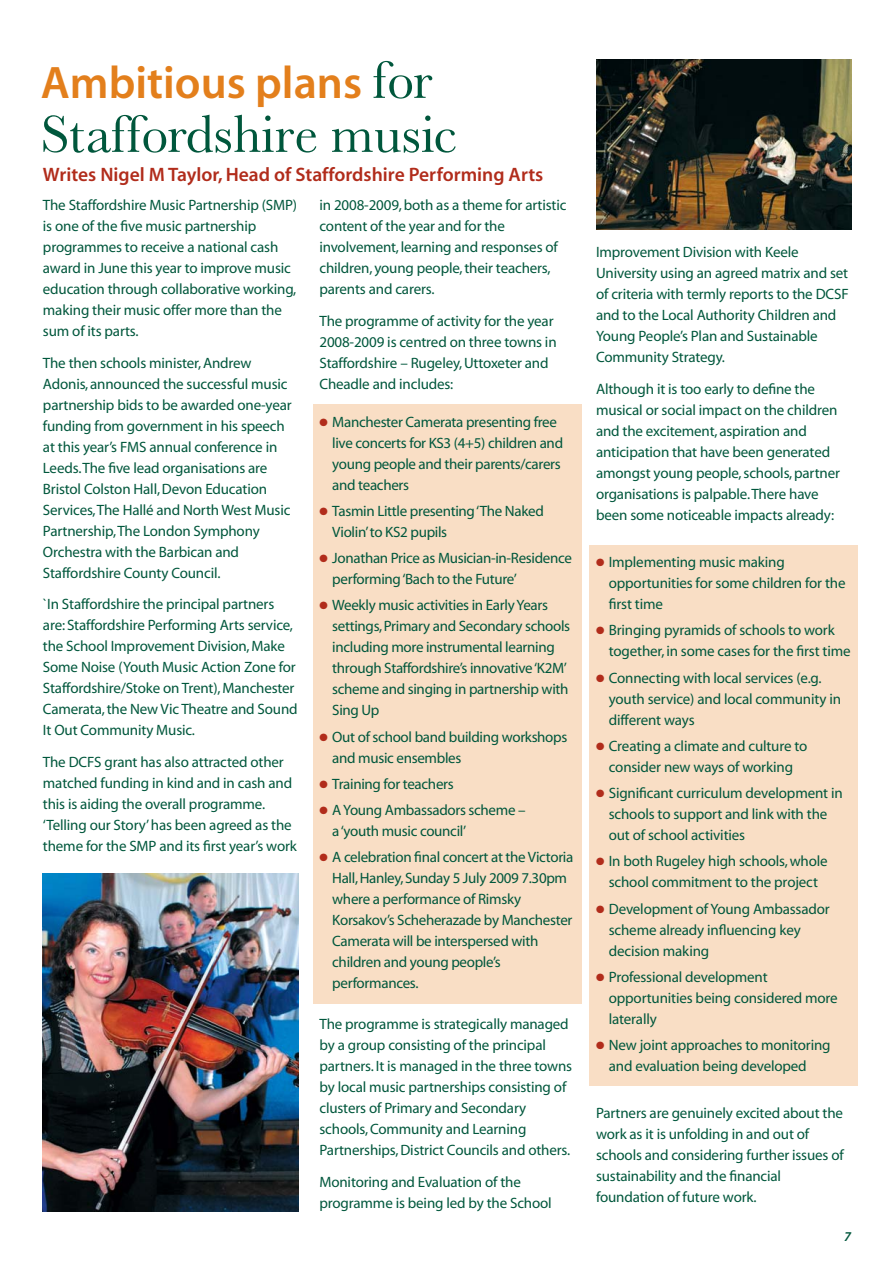
<style>
.page{position:relative;width:893px;height:1263px;background:#fff}
.page>*{position:absolute;margin:0;border:0;box-sizing:border-box;transform-origin:0 0}
.t1{font:54px "Baskerville No 2 BT";letter-spacing:-.035em;color:#00573c}
.t2{font:45.75px "Myriad MM 565 600";color:#e37f1c}
.t3{font:19.5px "Myriad MM 565 600";color:#b12c1b}
.t4{font:15px/21px "Myriad MM 400 600";letter-spacing:-.01em;color:#00573c}
.t5{font:13.5px "Myriad MM It 565 600";color:#00573c}
.s1{font-family:"Baskerville No 2 BT";font-size:54px;color:#00573c}
.s2{color:#b12c1b}
</style>
<div class="page">
<img style="left:43px;top:874px;width:255px;height:338px">
<img style="left:596px;top:60px;width:255px;height:170px">
<div style="left:313px;top:404px;width:268px;height:599px;background:#f9dec5"></div>
<div style="left:589px;top:545px;width:268px;height:540px;background:#f9dec5"></div>
<h2 class="t2" style="left:41px;top:65px;width:394px">Ambitious plans <span class="s1">for</span></h2>
<h1 class="t1" style="left:41px;top:113px;width:417px">Staffordshire music</h1>
<h3 class="t3" style="left:43px;top:167px;width:502px">Writes Nigel M Taylor, Head of Staffordshire Performing Arts</h3>
<p class="t4" style="left:43px;top:196px;width:256px">The Staffordshire Music Partnership (SMP) is one of the five music partnership programmes to receive a national cash award in June this year to improve music education through collaborative working, making their music offer more than the sum of its parts.</p>
<p class="t4" style="left:43px;top:354px;width:250px">The then schools minister, Andrew Adonis, announced the successful music partnership bids to be awarded one-year funding from government in his speech at this year’s FMS annual conference in Leeds.The five lead organisations are Bristol Colston Hall, Devon Education Services,The Hallé and North West Music Partnership,The London Symphony Orchestra with the Barbican and Staffordshire County Council.</p>
<p class="t4" style="left:43px;top:595px;width:256px">`In Staffordshire the principal partners are: Staffordshire Performing Arts service, the School Improvement Division, Make Some Noise (Youth Music Action Zone for Staffordshire/Stoke on Trent), Manchester Camerata, the New Vic Theatre and Sound It Out Community Music.</p>
<p class="t4" style="left:43px;top:753px;width:255px">The DCFS grant has also attracted other matched funding in kind and in cash and this is aiding the overall programme. ‘Telling our Story’has been agreed as the theme for the SMP and its first year’s work</p>
<p class="t4" style="left:319px;top:196px;width:248px">in 2008-2009, both as a theme for artistic content of the year and for the involvement, learning and responses of children, young people, their teachers, parents and carers.</p>
<p class="t4" style="left:319px;top:312px;width:239px">The programme of activity for the year 2008-2009 is centred on three towns in Staffordshire – Rugeley, Uttoxeter and Cheadle and includes:</p>
<p class="t4" style="left:332px;top:413px;width:232px;text-indent:-13px"><span class="s2">●</span> Manchester Camerata presenting free live concerts for KS3 (4+5) children and young people and their parents/carers and teachers</p>
<p class="t4" style="left:332px;top:502px;width:213px;text-indent:-13px"><span class="s2">●</span> Tasmin Little presenting ‘The Naked<br>Violin’to KS2 pupils</p>
<p class="t4" style="left:332px;top:549px;width:241px;text-indent:-13px"><span class="s2">●</span> Jonathan Price as Musician-in-Residence performing ‘Bach to the Future’</p>
<p class="t4" style="left:332px;top:596px;width:239px;text-indent:-13px"><span class="s2">●</span> Weekly music activities in Early Years settings,Primary and Secondary schools including more instrumental learning through Staffordshire’s innovative ‘K2M’ scheme and singing in partnership with Sing Up</p>
<p class="t4" style="left:332px;top:728px;width:237px;text-indent:-13px"><span class="s2">●</span> Out of school band building workshops and music ensembles</p>
<p class="t4" style="left:319px;top:775px;width:136px"><span class="s2">●</span> Training for teachers</p>
<p class="t4" style="left:332px;top:801px;width:195px;text-indent:-13px"><span class="s2">●</span> A Young Ambassadors scheme – a ‘youth music council’</p>
<p class="t4" style="left:332px;top:848px;width:243px;text-indent:-13px"><span class="s2">●</span> A celebration final concert at the Victoria Hall,Hanley,Sunday 5 July 2009 7.30pm where a performance of Rimsky Korsakov’s Scheherazade by Manchester Camerata will be interspersed with children and young people’s performances.</p>
<p class="t4" style="left:319px;top:1015px;width:254px">The programme is strategically managed by a group consisting of the principal partners. It is managed in the three towns by local music partnerships consisting of clusters of Primary and Secondary schools, Community and Learning Partnerships, District Councils and others.</p>
<p class="t4" style="left:319px;top:1173px;width:234px">Monitoring and Evaluation of the programme is being led by the School</p>
<p class="t4" style="left:596px;top:243px;width:254px">Improvement Division with Keele University using an agreed matrix and set of criteria with termly reports to the DCSF and to the Local Authority Children and Young People’s Plan and Sustainable Community Strategy.</p>
<p class="t4" style="left:596px;top:379px;width:245px">Although it is too early to define the musical or social impact on the children and the excitement, aspiration and anticipation that have been generated amongst young people, schools, partner organisations is palpable.There have been some noticeable impacts already:</p>
<p class="t4" style="left:608px;top:553px;width:238px;text-indent:-13px"><span class="s2">●</span> Implementing music making opportunities for some children for the first time</p>
<p class="t4" style="left:608px;top:621px;width:243px;text-indent:-13px"><span class="s2">●</span> Bringing pyramids of schools to work together, in some cases for the first time</p>
<p class="t4" style="left:608px;top:669px;width:234px;text-indent:-13px"><span class="s2">●</span> Connecting with local services (e.g. youth service) and local community in different ways</p>
<p class="t4" style="left:596px;top:737px;width:213px;text-align:center"><span class="s2">●</span> Creating a climate and culture to consider new ways of working</p>
<p class="t4" style="left:608px;top:784px;width:235px;text-indent:-13px"><span class="s2">●</span> Significant curriculum development in schools to support and link with the out of school activities</p>
<p class="t4" style="left:596px;top:852px;width:233px;text-align:center"><span class="s2">●</span> In both Rugeley high schools, whole school commitment to the project</p>
<p class="t4" style="left:608px;top:900px;width:222px;text-indent:-13px"><span class="s2">●</span> Development of Young Ambassador scheme already influencing key decision making</p>
<p class="t4" style="left:608px;top:968px;width:230px;text-indent:-13px"><span class="s2">●</span> Professional development opportunities being considered more laterally</p>
<p class="t4" style="left:608px;top:1036px;width:223px;text-indent:-13px"><span class="s2">●</span> New joint approaches to monitoring and evaluation being developed</p>
<p class="t4" style="left:596px;top:1104px;width:249px">Partners are genuinely excited about the work as it is unfolding in and out of schools and considering further issues of sustainability and the financial foundation of future work.</p>
<p class="t5" style="left:844px;top:1231px;width:9px">7</p>
</div>
